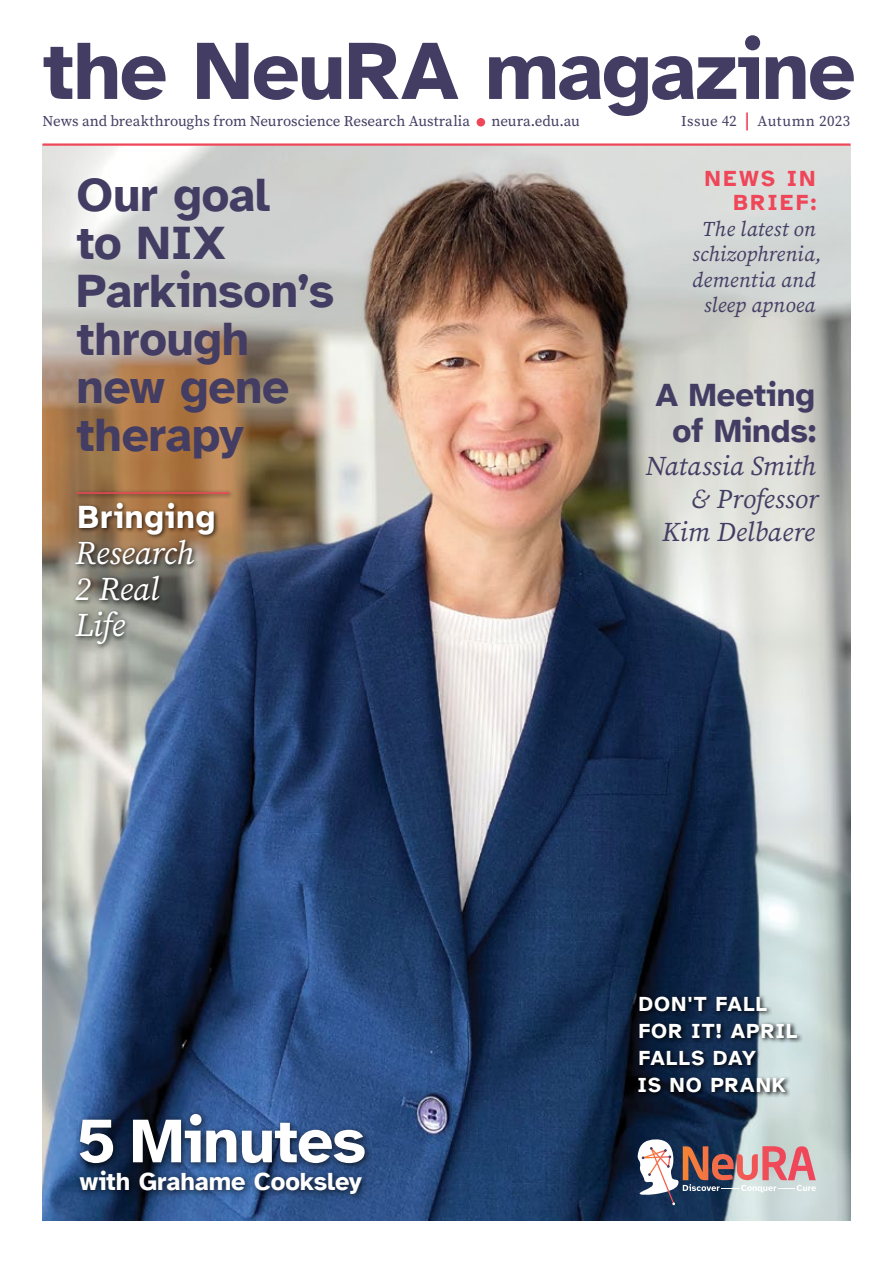
<style>
.page{position:relative;width:893px;height:1263px;background:#fff}
.page>*{position:absolute;margin:0;border:0;box-sizing:border-box;transform-origin:0 0}
.t1{font:700 84px "Atkinson Hyperlegible";letter-spacing:-.02em;color:#443d63}
.t2{font:700 63.75px "Atkinson Hyperlegible";letter-spacing:-.015em;color:#fff}
.t3{font:700 48px/48px "Atkinson Hyperlegible";letter-spacing:-.01em;color:#443d63}
.t4{font:italic 33px/36px "Source Serif Pro";letter-spacing:-.01em;color:#fff}
.t5{font:700 33px/36px "Atkinson Hyperlegible";letter-spacing:-.005em;color:#443d63;text-align:center}
.t6{font:700 33px "Atkinson Hyperlegible";letter-spacing:.03em;color:#fff}
.t7{font:italic 27px/33px "Source Serif Pro";color:#443d63;text-align:right}
.t8{font:700 25.5px "Atkinson Hyperlegible";letter-spacing:-.005em;color:#fff}
.t9{font:700 22.5px/24px "Atkinson Hyperlegible";letter-spacing:.115em;color:#ef4659;text-align:right}
.t10{font:italic 21px/25.5px "Source Serif Pro";letter-spacing:.01em;color:#443d63;text-align:center}
.t11{font:700 21px/27px "Atkinson Hyperlegible";letter-spacing:.055em;color:#fff}
.t12{font:15px "Source Serif Pro";color:#443d63}
.t13{font:15px "Source Serif Pro";letter-spacing:.025em;color:#443d63}
.s1{font-weight:700;font-size:18px;color:#ef4659}
</style>
<div class="page">
<img style="left:43px;top:146px;width:807px;height:1074px">
<hr style="left:43px;top:143px;width:807px;height:3px;background:#ef4659">
<svg style="left:636px;top:1138px;width:180px;height:67px;background:#9c8c95"></svg>
<div style="left:477px;top:118px;width:8px;height:9px;background:#ef4659;border-radius:50%"></div>
<div style="left:636px;top:994px;width:168px;height:104px;background:#000;opacity:.95"></div>
<div style="left:75px;top:1109px;width:298px;height:94px;background:#000;opacity:.75"></div>
<div style="left:73px;top:489px;width:162px;height:161px;background:#000;opacity:.75"></div>
<hr style="left:77px;top:492px;width:152px;height:2px;background:#ef4659">
<h1 class="t1" style="left:43px;top:21px;width:815px">the NeuRA magazine</h1>
<p class="t12" style="left:43px;top:111px;width:429px">News and breakthroughs from Neuroscience Research Australia</p>
<p class="t12" style="left:492px;top:111px;width:90px">neura.edu.au</p>
<p class="t13" style="left:681px;top:111px;width:171px">Issue 42 <span class="s1">|</span> Autumn 2023</p>
<h3 class="t3" style="left:77px;top:171px;width:259px">Our goal<br>to NIX<br>Parkinson’s through new gene therapy</h3>
<h3 class="t6" style="left:78px;top:497px;width:139px">Bringing</h3>
<h3 class="t4" style="left:74px;top:536px;width:122px">Research<br>2 Real<br>Life</h3>
<h2 class="t2" style="left:77px;top:1103px;width:291px">5 Minutes</h2>
<h3 class="t8" style="left:80px;top:1166px;width:284px">with Grahame Cooksley</h3>
<h3 class="t9" style="left:705px;top:167px;width:113px">NEWS IN<br>BRIEF:</h3>
<h3 class="t10" style="left:692px;top:217px;width:131px">The latest on schizophrenia, dementia and sleep apnoea</h3>
<h3 class="t5" style="left:655px;top:376px;width:162px">A Meeting of Minds:</h3>
<h3 class="t7" style="left:646px;top:450px;width:175px">Natassia Smith &amp; Professor<br>Kim Delbaere</h3>
<h3 class="t11" style="left:637px;top:990px;width:162px">DON'T FALL<br>FOR IT! APRIL<br>FALLS DAY<br>IS NO PRANK</h3>
</div>
